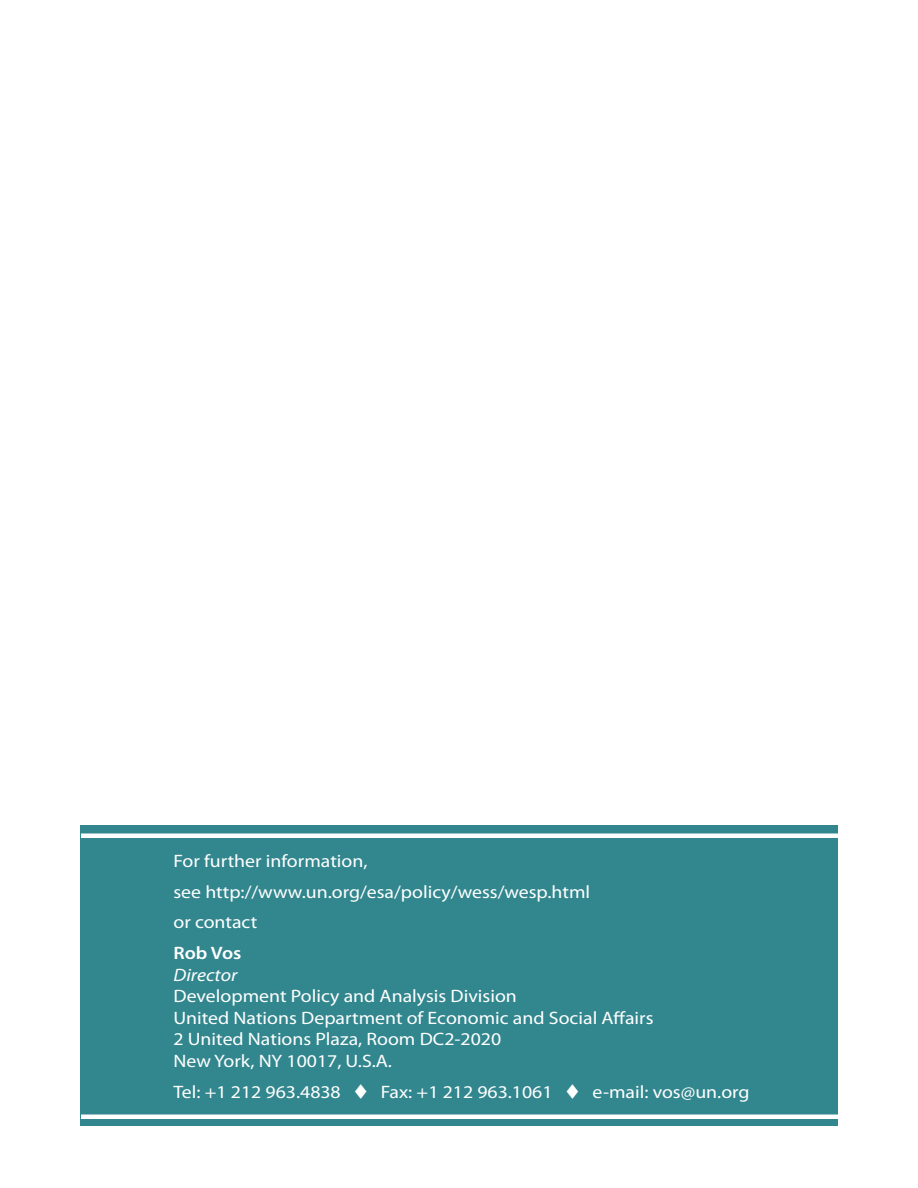
<style>
.page{position:relative;width:918px;height:1188px;background:#fff}
.page>*{position:absolute;margin:0;border:0;box-sizing:border-box;transform-origin:0 0}
.t1{font:18px/21.6px "Myriad Pro";color:#fff;scale:1.1 1}
.t2{font:italic 18px "Myriad Pro";color:#fff;scale:1.1 1}
.t3{font:600 18px "Myriad Pro";color:#fff;scale:1.1 1}
</style>
<div class="page">
<div style="left:80px;top:826px;width:758px;height:300px;background:#32878e"></div>
<div style="left:81px;top:833px;width:757px;height:5px;background:#fff"></div>
<div style="left:81px;top:1114px;width:757px;height:5px;background:#fff"></div>
<p class="t1" style="left:173px;top:846px;width:380px;line-height:30.6px">For further information,<br>see http://www.un.org/esa/policy/wess/wesp.html or contact</p>
<p class="t3" style="left:173px;top:942px;width:63px">Rob Vos</p>
<p class="t2" style="left:173px;top:963px;width:60px">Director</p>
<p class="t1" style="left:173px;top:985px;width:438px">Development Policy and Analysis Division<br>United Nations Department of Economic and Social Affairs 2 United Nations Plaza, Room DC2-2020<br>New York, NY 10017, U.S.A.</p>
<p class="t1" style="left:173px;top:1081px;width:525px">Tel: +1 212 963.4838 ▼ Fax: +1 212 963.1061 ▼ e-mail: vos@un.org</p>
</div>
